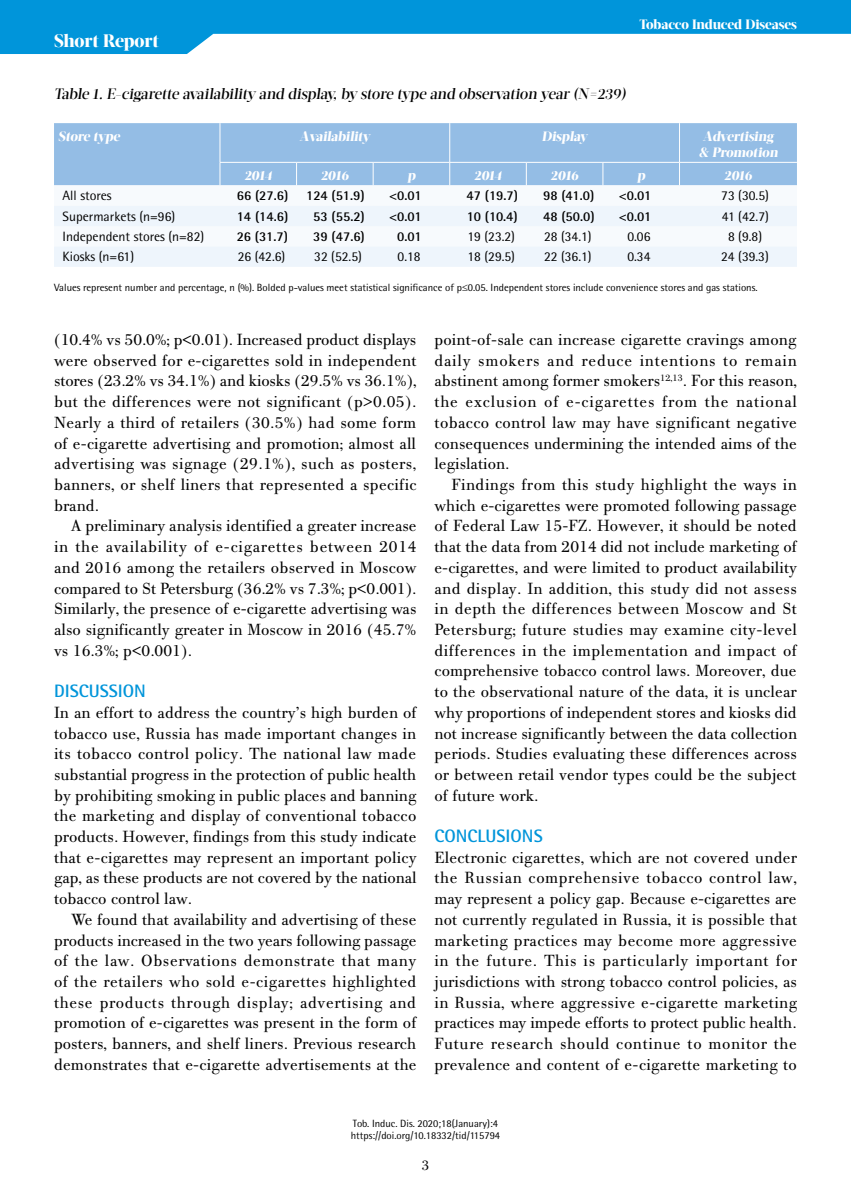
<style>
.page{position:relative;width:851px;height:1191px;background:#fff}
.page>*{position:absolute;margin:0;border:0;box-sizing:border-box;transform-origin:0 0}
.t1{font:700 18px "Rotis Semi Sans Hel";color:#0095da}
.t2{font:800 18px "Acta Display W04";letter-spacing:-.01em;color:#fff}
.t3{font:17.25px/20.7px "PF Bodoni Text";letter-spacing:.005em;color:#000;text-align:justify}
.t4{font:500 15px "Acta Display W04";color:#000}
.t5{font:15px "PF Bodoni Text";color:#000}
.t6{font:13.5px "Rotis Semi Sans Hel";color:#000}
.t7{font:700 13.5px "Rotis Semi Sans Hel";color:#000}
.t8{font:800 13.5px/16.2px "Acta Display W04";letter-spacing:-.01em;color:#fff;text-align:center}
.t9{font:10.5px/12.6px "Rotis Semi Sans Hel";color:#000}
</style>
<div class="page">
<svg style="left:0;top:0;width:850px;height:54px;fill:#0095da"></svg>
<div style="left:54px;top:123px;width:742px;height:62px;background:#94bde5"></div>
<svg style="left:54px;top:185px;width:742px;height:1px"></svg>
<svg style="left:54px;top:206px;width:742px;height:61px;fill:#eef5fc"></svg>
<hr style="left:220px;top:123px;width:1px;height:39px;background:#fff">
<hr style="left:449px;top:123px;width:1px;height:39px;background:#fff">
<hr style="left:679px;top:123px;width:1px;height:39px;background:#fff">
<hr style="left:220px;top:162px;width:76px;height:1px;background:#fff">
<svg style="left:220px;top:162px;width:1px;height:23px"></svg>
<hr style="left:296px;top:162px;width:77px;height:1px;background:#fff">
<svg style="left:296px;top:162px;width:1px;height:23px"></svg>
<hr style="left:373px;top:162px;width:76px;height:1px;background:#fff">
<svg style="left:373px;top:162px;width:1px;height:23px"></svg>
<hr style="left:449px;top:162px;width:77px;height:1px;background:#fff">
<svg style="left:449px;top:162px;width:1px;height:23px"></svg>
<hr style="left:526px;top:162px;width:77px;height:1px;background:#fff">
<svg style="left:526px;top:162px;width:1px;height:23px"></svg>
<hr style="left:603px;top:162px;width:76px;height:1px;background:#fff">
<svg style="left:602px;top:162px;width:1px;height:23px"></svg>
<hr style="left:679px;top:162px;width:117px;height:1px;background:#fff">
<svg style="left:679px;top:162px;width:1px;height:23px"></svg>
<p class="t2" style="left:54px;top:30px;width:107px">Short Report</p>
<p class="t8" style="left:639px;top:17px;width:159px">Tobacco Induced Diseases</p>
<p class="t4" style="left:54px;top:85px;width:576px">Table 1. E-cigarette availability and display, by store type and observation year (N=239)</p>
<p class="t8" style="left:58px;top:128px;width:66px">Store type</p>
<p class="t8" style="left:299px;top:128px;width:72px">Availability</p>
<p class="t8" style="left:541px;top:128px;width:47px">Display</p>
<p class="t8" style="left:698px;top:128px;width:83px">Advertising &amp; Promotion</p>
<p class="t8" style="left:244px;top:168px;width:31px">2014</p>
<p class="t8" style="left:321px;top:168px;width:32px">2016</p>
<p class="t8" style="left:407px;top:168px;width:12px">p</p>
<p class="t8" style="left:474px;top:168px;width:31px">2014</p>
<p class="t8" style="left:550px;top:168px;width:32px">2016</p>
<p class="t8" style="left:637px;top:168px;width:12px">p</p>
<p class="t8" style="left:724px;top:168px;width:32px">2016</p>
<p class="t6" style="left:63px;top:188px;width:50px">All stores</p>
<p class="t7" style="left:237px;top:187px;width:53px">66 (27.6)</p>
<p class="t7" style="left:306px;top:187px;width:60px">124 (51.9)</p>
<p class="t7" style="left:389px;top:187px;width:34px">&lt;0.01</p>
<p class="t7" style="left:466px;top:187px;width:53px">47 (19.7)</p>
<p class="t7" style="left:543px;top:187px;width:53px">98 (41.0)</p>
<p class="t7" style="left:618px;top:187px;width:34px">&lt;0.01</p>
<p class="t6" style="left:721px;top:188px;width:49px">73 (30.5)</p>
<p class="t6" style="left:62px;top:208px;width:114px">Supermarkets (n=96)</p>
<p class="t7" style="left:237px;top:208px;width:53px">14 (14.6)</p>
<p class="t7" style="left:313px;top:208px;width:53px">53 (55.2)</p>
<p class="t7" style="left:389px;top:208px;width:34px">&lt;0.01</p>
<p class="t7" style="left:466px;top:208px;width:52px">10 (10.4)</p>
<p class="t7" style="left:543px;top:208px;width:53px">48 (50.0)</p>
<p class="t7" style="left:618px;top:208px;width:34px">&lt;0.01</p>
<p class="t6" style="left:721px;top:208px;width:49px">41 (42.7)</p>
<p class="t6" style="left:62px;top:228px;width:143px">Independent stores (n=82)</p>
<p class="t7" style="left:237px;top:228px;width:53px">26 (31.7)</p>
<p class="t7" style="left:313px;top:228px;width:53px">39 (47.6)</p>
<p class="t7" style="left:397px;top:228px;width:26px">0.01</p>
<p class="t6" style="left:467px;top:228px;width:49px">19 (23.2)</p>
<p class="t6" style="left:544px;top:228px;width:49px">28 (34.1)</p>
<p class="t6" style="left:627px;top:228px;width:25px">0.06</p>
<p class="t6" style="left:727px;top:228px;width:36px">8 (9.8)</p>
<p class="t6" style="left:62px;top:249px;width:73px">Kiosks (n=61)</p>
<p class="t6" style="left:238px;top:249px;width:49px">26 (42.6)</p>
<p class="t6" style="left:314px;top:249px;width:49px">32 (52.5)</p>
<p class="t6" style="left:397px;top:249px;width:25px">0.18</p>
<p class="t6" style="left:467px;top:249px;width:49px">18 (29.5)</p>
<p class="t6" style="left:544px;top:249px;width:49px">22 (36.1)</p>
<p class="t6" style="left:627px;top:249px;width:25px">0.34</p>
<p class="t6" style="left:721px;top:249px;width:49px">24 (39.3)</p>
<p class="t9" style="left:54px;top:281px;width:705px">Values represent number and percentage, n (%). Bolded p-values meet statistical significance of p≤0.05. Independent stores include convenience stores and gas stations.</p>
<p class="t3" style="left:54px;top:329px;width:364px">(10.4% vs 50.0%; p&lt;0.01). Increased product displays were observed for e-cigarettes sold in independent stores (23.2% vs 34.1%) and kiosks (29.5% vs 36.1%), but the differences were not significant (p&gt;0.05).<br>Nearly a third of retailers (30.5%) had some form of e-cigarette advertising and promotion; almost all advertising was signage (29.1%), such as posters, banners, or shelf liners that represented a specific brand.</p>
<p class="t3" style="left:54px;top:516px;width:364px;text-indent:17px">A preliminary analysis identified a greater increase in the availability of e-cigarettes between 2014 and 2016 among the retailers observed in Moscow compared to St Petersburg (36.2% vs 7.3%; p&lt;0.001).<br>Similarly, the presence of e-cigarette advertising was also significantly greater in Moscow in 2016 (45.7% vs 16.3%; p&lt;0.001).</p>
<p class="t1" style="left:54px;top:680px;width:93px">DISCUSSION</p>
<p class="t3" style="left:54px;top:702px;width:364px">In an effort to address the country’s high burden of tobacco use, Russia has made important changes in its tobacco control policy. The national law made substantial progress in the protection of public health by prohibiting smoking in public places and banning the marketing and display of conventional tobacco products. However, findings from this study indicate that e-cigarettes may represent an important policy gap, as these products are not covered by the national tobacco control law.</p>
<p class="t3" style="left:54px;top:909px;width:364px;text-indent:17px">We found that availability and advertising of these products increased in the two years following passage of the law. Observations demonstrate that many of the retailers who sold e-cigarettes highlighted these products through display; advertising and promotion of e-cigarettes was present in the form of posters, banners, and shelf liners. Previous research demonstrates that e-cigarette advertisements at the</p>
<p class="t3" style="left:434px;top:329px;width:364px">point-of-sale can increase cigarette cravings among daily smokers and reduce intentions to remain abstinent among former smokers<sup>12,13</sup>. For this reason, the exclusion of e-cigarettes from the national tobacco control law may have significant negative consequences undermining the intended aims of the legislation.</p>
<p class="t3" style="left:434px;top:474px;width:364px;text-indent:17px">Findings from this study highlight the ways in which e-cigarettes were promoted following passage of Federal Law 15-FZ. However, it should be noted that the data from 2014 did not include marketing of e-cigarettes, and were limited to product availability and display. In addition, this study did not assess in depth the differences between Moscow and St Petersburg; future studies may examine city-level differences in the implementation and impact of comprehensive tobacco control laws. Moreover, due to the observational nature of the data, it is unclear why proportions of independent stores and kiosks did not increase significantly between the data collection periods. Studies evaluating these differences across or between retail vendor types could be the subject of future work.</p>
<p class="t1" style="left:434px;top:825px;width:110px">CONCLUSIONS</p>
<p class="t3" style="left:434px;top:847px;width:364px">Electronic cigarettes, which are not covered under the Russian comprehensive tobacco control law, may represent a policy gap. Because e-cigarettes are not currently regulated in Russia, it is possible that marketing practices may become more aggressive in the future. This is particularly important for jurisdictions with strong tobacco control policies, as in Russia, where aggressive e-cigarette marketing practices may impede efforts to protect public health.<br>Future research should continue to monitor the prevalence and content of e-cigarette marketing to</p>
<p class="t9" style="left:351px;top:1116px;width:151px">Tob. Induc. Dis. 2020;18(January):4 https://doi.org/10.18332/tid/115794</p>
<p class="t5" style="left:421px;top:1156px;width:9px">3</p>
</div>
